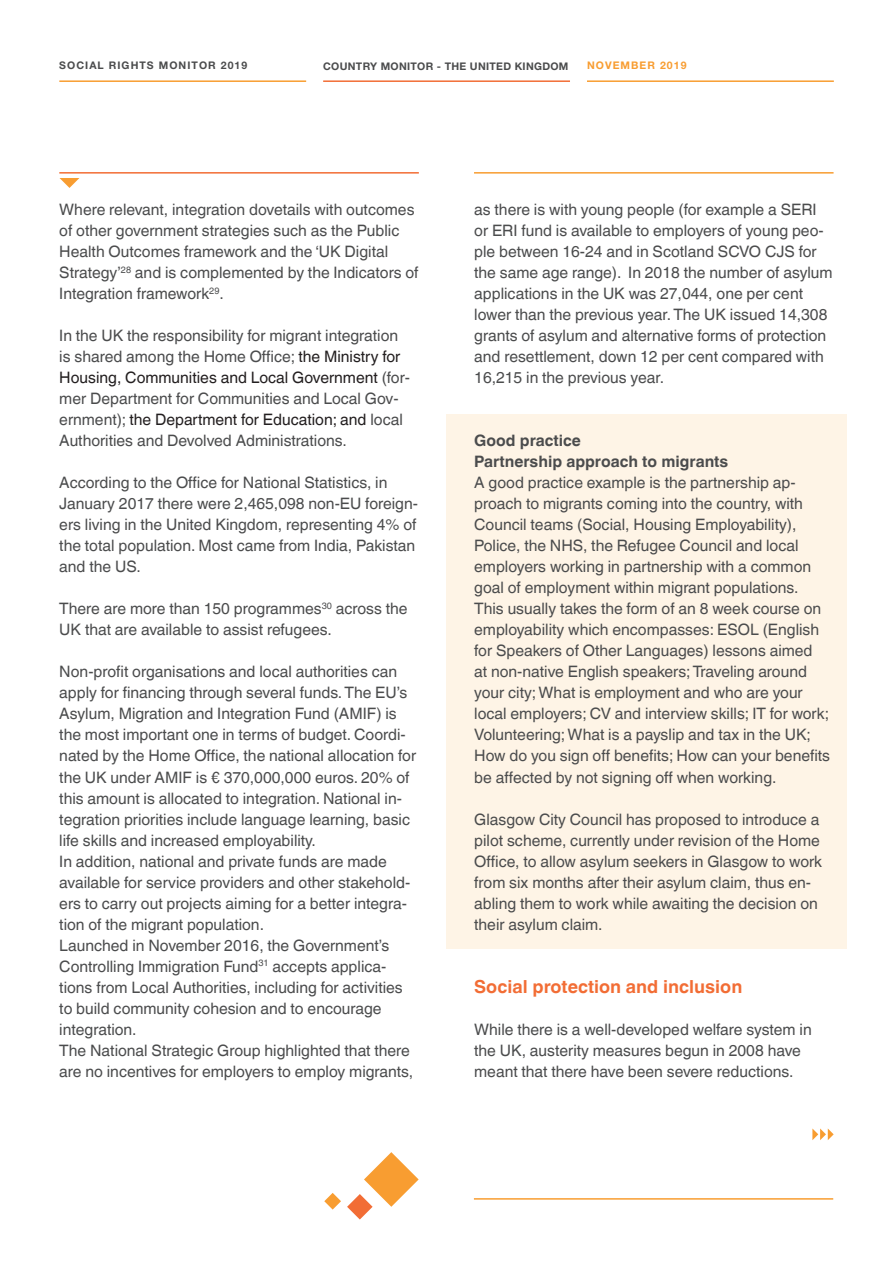
<style>
.page{position:relative;width:893px;height:1263px;background:#fff}
.page>*{position:absolute;margin:0;border:0;box-sizing:border-box;transform-origin:0 0}
.ÜBERSCHRIFT1{font:700 18px "Helvetica World";color:#f26d35}
.TEXTE{font:15.75px/21px "Helvetica World";color:#4b4c4d}
.Texte{font:700 15.75px "Helvetica World";color:#4b4c4d}
.t1{font:700 10.5px "Helvetica Neue LT Std";letter-spacing:.03em;color:#4b4c4d}
.t2{font:700 10.5px "Helvetica Neue LT Std";letter-spacing:.1em;color:#4b4c4d}
.t3{font:700 10.5px "Helvetica Neue LT Std";letter-spacing:.1em;color:#f89d31}
.s1{color:#231f20}
</style>
<div class="page">
<svg style="left:347px;top:1152px;width:72px;height:67px"></svg>
<svg style="left:324px;top:1193px;width:17px;height:16px"></svg>
<hr style="left:59px;top:80px;width:247px;height:2px;background:#f89d31">
<hr style="left:323px;top:80px;width:247px;height:2px;background:#f26d35">
<hr style="left:587px;top:80px;width:247px;height:2px;background:#f89d31">
<hr style="left:59px;top:172px;width:360px;height:2px;background:#f26d35">
<hr style="left:474px;top:172px;width:359px;height:2px;background:#f89d31">
<svg style="left:812px;top:1128px;width:22px;height:12px"></svg>
<hr style="left:474px;top:1198px;width:359px;height:1px;background:#f89d31">
<svg style="left:60px;top:178px;width:19px;height:10px"></svg>
<div style="left:446px;top:414px;width:401px;height:534px;background:#fef4e6"></div>
<p class="t2" style="left:59px;top:59px;width:190px">SOCIAL RIGHTS MONITOR 2019</p>
<p class="t1" style="left:323px;top:60px;width:247px">COUNTRY MONITOR - THE UNITED KINGDOM</p>
<p class="t3" style="left:587px;top:59px;width:101px">NOVEMBER 2019</p>
<p class="TEXTE" style="left:59px;top:199px;width:361px">Where relevant, integration dovetails with outcomes of other government strategies such as the Public Health Outcomes framework and the ‘UK Digital Strategy’<sup>28</sup> and is complemented by the Indicators of Integration framework<sup>29</sup>.</p>
<p class="TEXTE" style="left:59px;top:325px;width:352px">In the UK the responsibility for migrant integration is shared among the Home Office; <span class="s1">the Ministry for Housing, Communities and Local Government</span> (for&shy;mer Department for Communities and Local Gov&shy;ernment); <span class="s1">the Department for Education; and</span> local Authorities and Devolved Administrations.</p>
<p class="TEXTE" style="left:59px;top:472px;width:360px">According to the Office for National Statistics, in January 2017 there were 2,465,098 non-EU foreign&shy;ers living in the United Kingdom, representing 4% of the total population. Most came from India, Pakistan and the US.</p>
<p class="TEXTE" style="left:59px;top:598px;width:350px">There are more than 150 programmes<sup>30</sup> across the<br>UK that are available to assist refugees.</p>
<p class="TEXTE" style="left:59px;top:661px;width:358px">Non-profit organisations and local authorities can apply for financing through several funds. The EU’s Asylum, Migration and Integration Fund (AMIF) is the most important one in terms of budget. Coordi&shy;nated by the Home Office, the national allocation for the UK under AMIF is € 370,000,000 euros. 20% of this amount is allocated to integration. National in&shy;tegration priorities include language learning, basic life skills and increased employability.</p>
<p class="TEXTE" style="left:59px;top:850px;width:353px">In addition, national and private funds are made available for service providers and other stakehold&shy;ers to carry out projects aiming for a better integra&shy;tion of the migrant population.</p>
<p class="TEXTE" style="left:59px;top:934px;width:345px">Launched in November 2016, the Government’s Controlling Immigration Fund<sup>31</sup> accepts applica&shy;tions from Local Authorities, including for activities to build community cohesion and to encourage integration.</p>
<p class="TEXTE" style="left:59px;top:1039px;width:355px">The National Strategic Group highlighted that there are no incentives for employers to employ migrants,</p>
<p class="TEXTE" style="left:474px;top:199px;width:360px">as there is with young people (for example a SERI or ERI fund is available to employers of young peo&shy;ple between 16-24 and in Scotland SCVO CJS for the same age range). In 2018 the number of asylum applications in the UK was 27,044, one per cent lower than the previous year. The UK issued 14,308 grants of asylum and alternative forms of protection and resettlement, down 12 per cent compared with 16,215 in the previous year.</p>
<p class="Texte" style="left:474px;top:432px;width:108px">Good practice</p>
<p class="Texte" style="left:474px;top:453px;width:256px">Partnership approach to migrants</p>
<p class="TEXTE" style="left:474px;top:472px;width:357px">A good practice example is the partnership ap&shy;proach to migrants coming into the country, with Council teams (Social, Housing Employability), Police, the NHS, the Refugee Council and local employers working in partnership with a common goal of employment within migrant populations.<br>This usually takes the form of an 8 week course on employability which encompasses: ESOL (English for Speakers of Other Languages) lessons aimed<br>at non-native English speakers; Traveling around your city; What is employment and who are your local employers; CV and interview skills; IT for work; Volunteering; What is a payslip and tax in the UK; How do you sign off benefits; How can your benefits be affected by not signing off when working.</p>
<p class="TEXTE" style="left:474px;top:808px;width:349px">Glasgow City Council has proposed to introduce a pilot scheme, currently under revision of the Home Office, to allow asylum seekers in Glasgow to work from six months after their asylum claim, thus en&shy;abling them to work while awaiting the decision on their asylum claim.</p>
<p class="ÜBERSCHRIFT1" style="left:474px;top:976px;width:270px">Social protection and inclusion</p>
<p class="TEXTE" style="left:474px;top:1018px;width:339px">While there is a well-developed welfare system in the UK, austerity measures begun in 2008 have meant that there have been severe reductions.</p>
</div>
